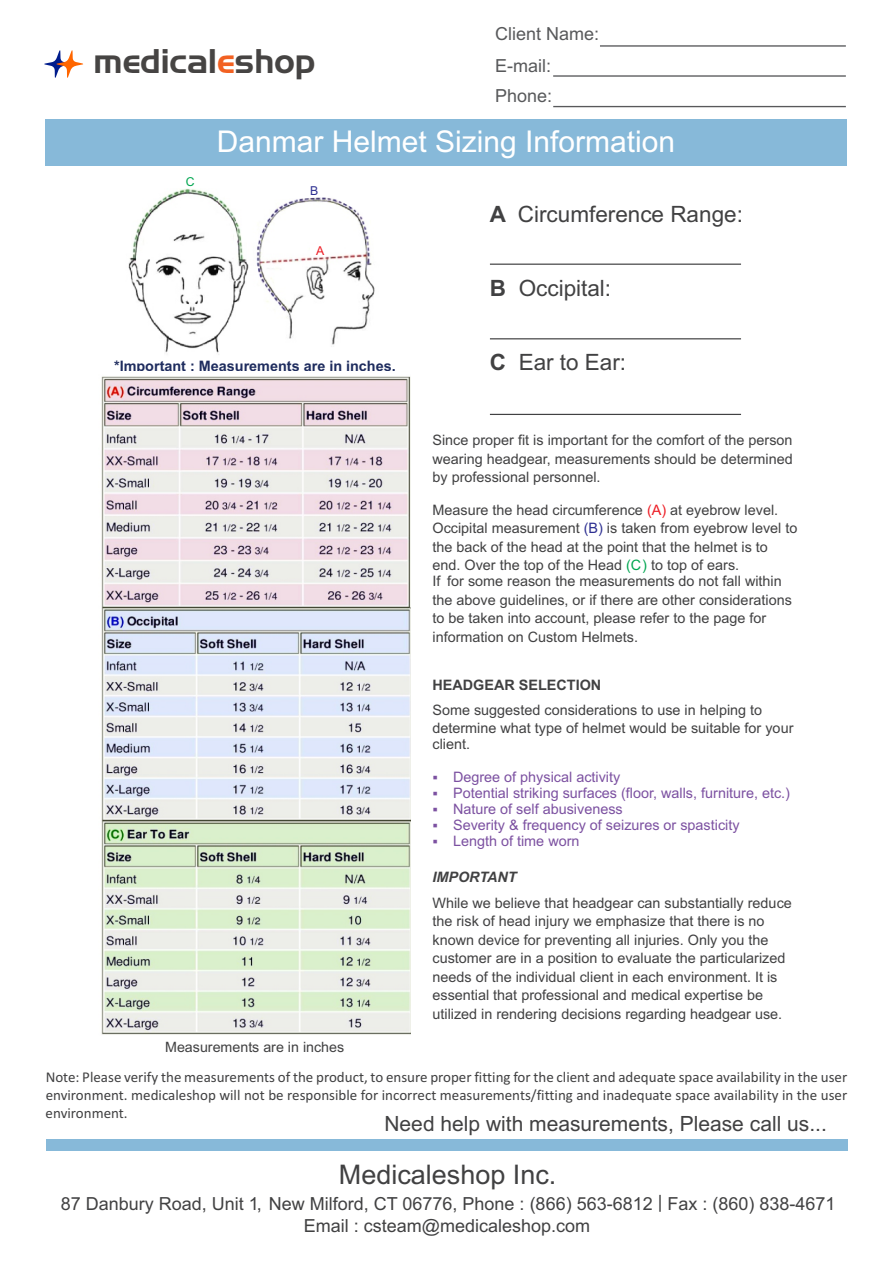
<style>
.page{position:relative;width:893px;height:1263px;background:#fff}
.page>*{position:absolute;margin:0;border:0;box-sizing:border-box;transform-origin:0 0}
.t1{font:33.3px "Handel Gothic";color:#464443}
.t2{font:33.3px "Handel Gothic";color:#f26122}
.t3{font:30px "Arial";color:#fff}
.t4{font:27px "Arial";color:#414142}
.t5{font:22.5px "Arial";color:#414142}
.t6{font:21px "Arial";color:#414142}
.t7{font:18px "Arial";color:#414142}
.t8{font:18px/31.7px "Arial";color:#58595b}
.t9{font:15px/18.3px "Calibri";color:#414142;text-align:justify}
.t10{font:14.4px/18.5px "Arial";color:#414142}
.t11{font:14.4px "Arial";color:#7c51a1}
.t12{font:700 14.4px "Arial";color:#1e2c5e}
.t13{font:700 14.4px "Arial";color:#414142}
.t14{font:italic 700 14.4px "Arial";color:#414142}
.t15{font:14.25px "Arial";color:#414142}
.t16{font:12.3px "Arial";color:#00a650}
.t17{font:12.3px "Arial";color:#2e3092}
.t18{font:12.3px "Arial";color:#ed1c24}
.s1{font-weight:700}
.s2{color:#ed1c24}
.s3{color:#2e3092}
.s4{color:#00a650}
</style>
<div class="page">
<svg style="left:44px;top:50px;width:40px;height:28px"></svg>
<hr style="left:553px;top:106px;width:293px;height:1px;background:#58595b">
<hr style="left:600px;top:45px;width:246px;height:2px;background:#58595b">
<hr style="left:553px;top:75px;width:293px;height:2px;background:#58595b">
<img style="left:128px;top:188px;width:247px;height:167px">
<div style="left:46px;top:119px;width:801px;height:47px;background:#87b9d9"></div>
<img style="left:101px;top:376px;width:309px;height:659px">
<div style="left:311px;top:182px;width:20px;height:11px;background:#fff"></div>
<div style="left:311px;top:245px;width:19px;height:10px;background:#fff"></div>
<hr style="left:490px;top:414px;width:251px;height:1px;background:#414142">
<hr style="left:490px;top:338px;width:251px;height:1px;background:#414142">
<hr style="left:490px;top:264px;width:251px;height:1px;background:#414142">
<div style="left:46px;top:1139px;width:801px;height:12px;background:#87b9d9"></div>
<h1 class="t1" style="left:94px;top:48px;width:223px">medical shop</h1>
<h1 class="t2" style="left:217px;top:48px;width:19px">e</h1>
<p class="t8" style="left:495px;top:20px;width:106px">Client Name:<br>E-mail:</p>
<p class="t8" style="left:495px;top:81px;width:59px">Phone:</p>
<p class="t16" style="left:186px;top:177px;width:10px">C</p>
<h2 class="t3" style="left:217px;top:131px;width:460px">Danmar Helmet Sizing Information</h2>
<p class="t17" style="left:310px;top:186px;width:10px">B</p>
<p class="t18" style="left:316px;top:246px;width:10px">A</p>
<h3 class="t5" style="left:490px;top:206px;width:254px"><span class="s1">A</span> Circumference Range:</h3>
<h3 class="t5" style="left:490px;top:279px;width:123px"><span class="s1">B</span> Occipital:</h3>
<p class="t12" style="left:114px;top:360px;width:283px">*Important : Measurements are in inches.</p>
<p class="t15" style="left:165px;top:1042px;width:180px">Measurements are in inches</p>
<h3 class="t5" style="left:490px;top:354px;width:138px"><span class="s1">C</span> Ear to Ear:</h3>
<p class="t10" style="left:432px;top:432px;width:362px;text-align:justify">Since proper fit is important for the comfort of the person wearing headgear, measurements should be determined by professional personnel.</p>
<p class="t10" style="left:432px;top:502px;width:366px">Measure the head circumference <span class="s2">(A)</span> at eyebrow level.<br>Occipital measurement <span class="s3">(B)</span> is taken from eyebrow level to the back of the head at the point that the helmet is to end. Over the top of the Head <span class="s4">(C )</span> to top of ears.</p>
<p class="t10" style="left:432px;top:573px;width:361px">If for some reason the measurements do not fall within the above guidelines, or if there are other considerations to be taken into account, please refer to the page for information on Custom Helmets.</p>
<p class="t13" style="left:432px;top:679px;width:170px">HEADGEAR SELECTION</p>
<p class="t10" style="left:432px;top:702px;width:362px">Some suggested considerations to use in helping to determine what type of helmet would be suitable for your</p>
<p class="t10" style="left:432px;top:736px;width:39px">client.</p>
<p class="t11" style="left:432px;top:771px;width:189px">▪ Degree of physical activity</p>
<p class="t11" style="left:432px;top:787px;width:359px">▪ Potential striking surfaces (floor, walls, furniture, etc.)</p>
<p class="t11" style="left:432px;top:803px;width:192px">▪ Nature of self abusiveness</p>
<p class="t11" style="left:432px;top:819px;width:309px">▪ Severity &amp; frequency of seizures or spasticity</p>
<p class="t11" style="left:432px;top:835px;width:149px">▪ Length of time worn</p>
<p class="t14" style="left:432px;top:872px;width:86px">IMPORTANT</p>
<p class="t10" style="left:432px;top:895px;width:361px">While we believe that headgear can substantially reduce the risk of head injury we emphasize that there is no known device for preventing all injuries. Only you the customer are in a position to evaluate the particularized needs of the individual client in each environment. It is essential that professional and medical expertise be utilized in rendering decisions regarding headgear use.</p>
<p class="t9" style="left:46px;top:1069px;width:803px">Note: Please verify the measurements of the product, to ensure proper fitting for the client and adequate space availability in the user environment. medicaleshop will not be responsible for incorrect measurements/fitting and inadequate space availability in the user environment.</p>
<h3 class="t6" style="left:384px;top:1116px;width:444px">Need help with measurements, Please call us...</h3>
<h3 class="t4" style="left:339px;top:1165px;width:219px">Medicaleshop Inc.</h3>
<p class="t7" style="left:658px;top:1195px;width:6px">|</p>
<p class="t7" style="left:61px;top:1197px;width:776px">87 Danbury Road, Unit 1, New Milford, CT 06776, Phone : (866) 563-6812 Fax : (860) 838-4671</p>
<p class="t7" style="left:304px;top:1219px;width:288px">Email : csteam@medicaleshop.com</p>
</div>
